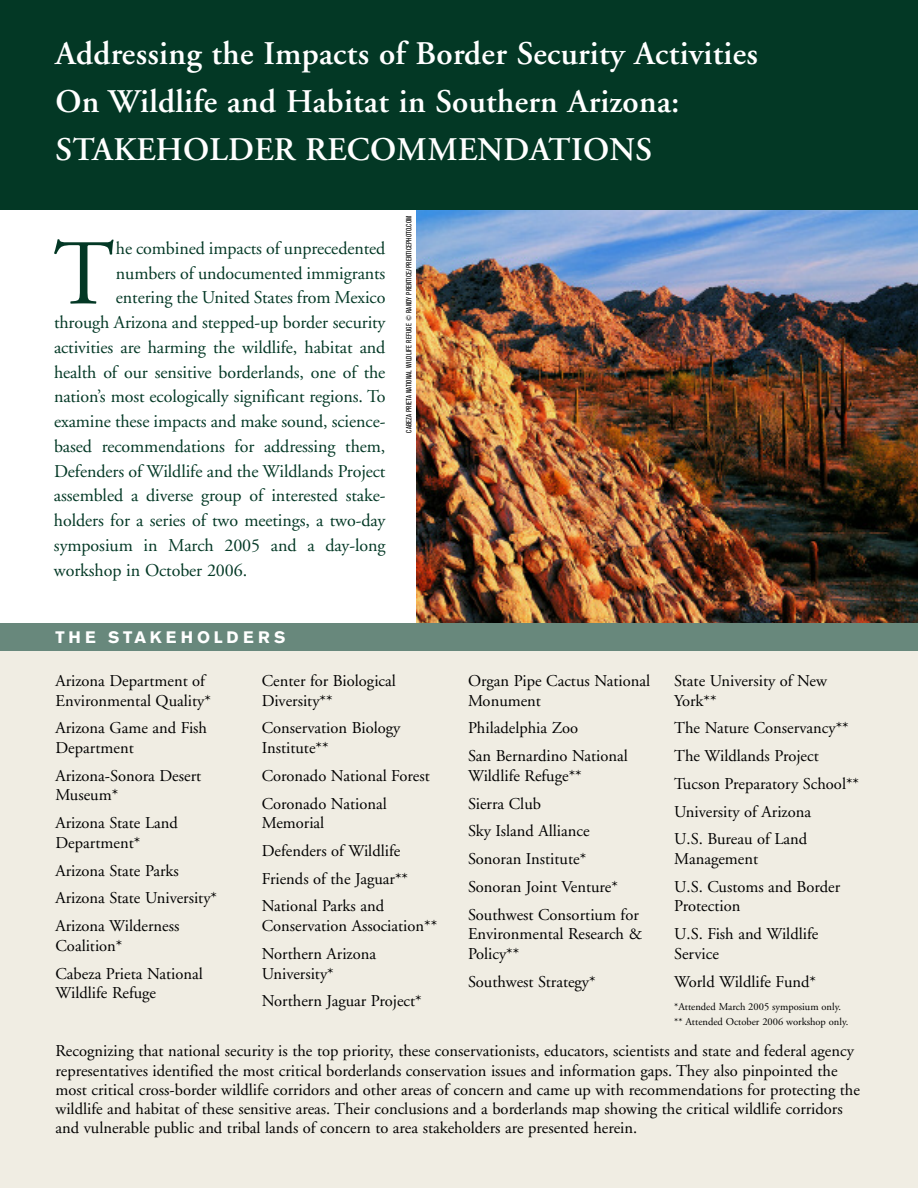
<style>
.page{position:relative;width:918px;height:1188px;background:#fff}
.page>*{position:absolute;margin:0;border:0;box-sizing:border-box;transform-origin:0 0}
.t1{font:92.55px "Adobe Garamond";color:#033825}
.t2{font:600 33px/48px "Adobe Garamond";letter-spacing:.01em;color:#fff}
.t3{font:18px "Adobe Garamond";letter-spacing:-.005em;color:#033825}
.t4{font:16.5px/27.8px "Adobe Garamond";color:#000}
.t5{font:700 16.5px "Akzidenz Grotesk BE";letter-spacing:.245em;color:#fff}
.t6{font:10.5px/15px "Adobe Garamond";color:#000}
.t7{font:condensed 7.5px "Akzidenz Grotesk BE";letter-spacing:.02em;color:#000}
</style>
<div class="page">
<div style="left:0;top:631px;width:918px;height:557px;background:#f0ede3"></div>
<img style="left:416px;top:209px;width:502px;height:414px">
<div style="left:0;top:0;width:918px;height:209px;background:#033825"></div>
<div style="left:0;top:623px;width:918px;height:28px;background:#68887c"></div>
<h2 class="t2" style="left:56px;top:33px;width:704px">Addressing the Impacts of Border Security Activities<br>On Wildlife and Habitat in Southern Arizona:<br>STAKEHOLDER RECOMMENDATIONS</h2>
<h1 class="t1" style="left:53px;top:237px;width:63px">T</h1>
<p class="t3" style="left:116px;top:241px;width:271px">he combined impacts of unprecedented</p>
<p class="t3" style="left:116px;top:266px;width:271px">numbers of undocumented immigrants</p>
<p class="t3" style="left:116px;top:291px;width:271px">entering the United States from Mexico</p>
<p class="t3" style="left:54px;top:315px;width:333px">through Arizona and stepped-up border security</p>
<p class="t3" style="left:54px;top:340px;width:333px">activities are harming the wildlife, habitat and</p>
<p class="t3" style="left:54px;top:365px;width:333px">health of our sensitive borderlands, one of the</p>
<p class="t3" style="left:54px;top:390px;width:333px">nation’s most ecologically significant regions. To</p>
<p class="t3" style="left:54px;top:414px;width:333px">examine these impacts and make sound, science-</p>
<p class="t3" style="left:54px;top:439px;width:333px">based recommendations for addressing them,</p>
<p class="t3" style="left:54px;top:464px;width:333px">Defenders of Wildlife and the Wildlands Project</p>
<p class="t3" style="left:54px;top:489px;width:333px">assembled a diverse group of interested stake-</p>
<p class="t3" style="left:54px;top:513px;width:333px">holders for a series of two meetings, a two-day</p>
<p class="t3" style="left:54px;top:538px;width:333px">symposium in March 2005 and a day-long</p>
<p class="t3" style="left:54px;top:563px;width:195px">workshop in October 2006.</p>
<p class="t7" style="left:406px;top:433px;width:219px;rotate:-90deg">CABEZA PRIETA NATIONAL WILDLIFE REFUGE © RANDY PRENTICE/PRENTICEPHOTO.COM</p>
<p class="t5" style="left:56px;top:631px;width:232px">THE STAKEHOLDERS</p>
<p class="t4" style="left:674px;top:672px;width:154px;line-height:19.6px">State University of New<br>York**</p>
<p class="t4" style="left:674px;top:716px;width:186px">The Nature Conservancy**<br>The Wildlands Project<br>Tucson Preparatory School**<br>University of Arizona<br>U.S. Bureau of Land</p>
<p class="t4" style="left:674px;top:846px;width:167px">Management<br>U.S. Customs and Border</p>
<p class="t4" style="left:674px;top:894px;width:146px">Protection<br>U.S. Fish and Wildlife</p>
<p class="t4" style="left:674px;top:941px;width:143px">Service<br>World Wildlife Fund*</p>
<p class="t6" style="left:674px;top:1000px;width:176px">*Attended March 2005 symposium only. ** Attended October 2006 workshop only.</p>
<p class="t4" style="left:56px;top:1043px;width:806px;line-height:19.2px">Recognizing that national security is the top priority, these conservationists, educators, scientists and state and federal agency representatives identified the most critical borderlands conservation issues and information gaps. They also pinpointed the most critical cross-border wildlife corridors and other areas of concern and came up with recommendations for protecting the wildlife and habitat of these sensitive areas. Their conclusions and a borderlands map showing the critical wildlife corridors and vulnerable public and tribal lands of concern to area stakeholders are presented herein.</p>
<p class="t4" style="left:468px;top:672px;width:184px;line-height:19.6px">Organ Pipe Cactus National<br>Monument</p>
<p class="t4" style="left:468px;top:716px;width:161px">Philadelphia Zoo<br>San Bernardino National</p>
<p class="t4" style="left:468px;top:763px;width:172px">Wildlife Refuge**<br>Sierra Club<br>Sky Island Alliance<br>Sonoran Institute*<br>Sonoran Joint Venture*<br>Southwest Consortium for</p>
<p class="t4" style="left:468px;top:926px;width:176px;line-height:19.6px">Environmental Research &amp;<br>Policy**</p>
<p class="t4" style="left:468px;top:969px;width:129px">Southwest Strategy*</p>
<p class="t4" style="left:262px;top:672px;width:136px;line-height:19.6px">Center for Biological<br>Diversity**</p>
<p class="t4" style="left:262px;top:720px;width:140px;line-height:19.6px">Conservation Biology<br>Institute**</p>
<p class="t4" style="left:262px;top:763px;width:170px">Coronado National Forest<br>Coronado National</p>
<p class="t4" style="left:262px;top:811px;width:148px">Memorial<br>Defenders of Wildlife<br>Friends of the Jaguar**<br>National Parks and</p>
<p class="t4" style="left:262px;top:913px;width:177px">Conservation Association**<br>Northern Arizona</p>
<p class="t4" style="left:262px;top:961px;width:162px">University*<br>Northern Jaguar Project*</p>
<p class="t4" style="left:56px;top:672px;width:157px;line-height:19.6px">Arizona Department of<br>Environmental Quality*</p>
<p class="t4" style="left:56px;top:720px;width:153px;line-height:19.6px">Arizona Game and Fish<br>Department</p>
<p class="t4" style="left:56px;top:767px;width:147px;line-height:19.6px">Arizona-Sonora Desert<br>Museum*</p>
<p class="t4" style="left:56px;top:815px;width:124px;line-height:19.6px">Arizona State Land<br>Department*</p>
<p class="t4" style="left:56px;top:858px;width:163px">Arizona State Parks<br>Arizona State University*<br>Arizona Wilderness</p>
<p class="t4" style="left:56px;top:933px;width:149px">Coalition*<br>Cabeza Prieta National</p>
<p class="t4" style="left:56px;top:980px;width:102px">Wildlife Refuge</p>
</div>
